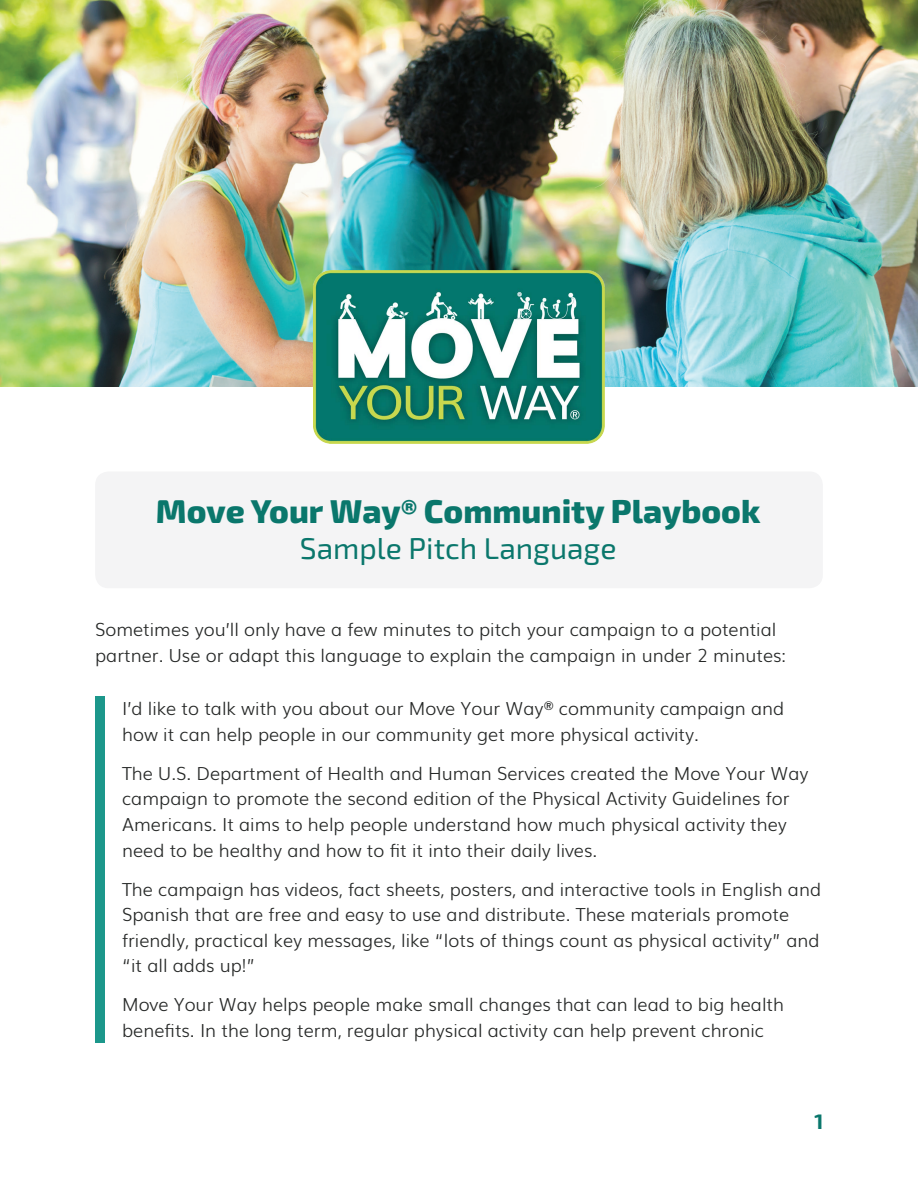
<style>
.page{position:relative;width:918px;height:1188px;background:#fff}
.page>*{position:absolute;margin:0;border:0;box-sizing:border-box;transform-origin:0 0}
.t1{font:800 33px "Exo 2";color:#0a776c}
.t2{font:30px "Exo 2";color:#0a776c}
.t3{font:700 21px "Exo 2";color:#0a776c}
.t4{font:300 18px/25.5px "Muli";color:#252726}
</style>
<div class="page">
<div style="left:95px;top:471px;width:728px;height:117px;background:#f4f4f5;border-radius:14px"></div>
<img style="left:0;top:0;width:918px;height:387px">
<img style="left:314px;top:271px;width:290px;height:173px">
<div style="left:95px;top:696px;width:10px;height:347px;background:#1c978b"></div>
<h1 class="t1" style="left:156px;top:485px;width:606px">Move Your Way® Community Playbook</h1>
<h1 class="t2" style="left:300px;top:528px;width:318px">Sample Pitch Language</h1>
<p class="t4" style="left:95px;top:616px;width:692px">Sometimes you’ll only have a few minutes to pitch your campaign to a potential partner. Use or adapt this language to explain the campaign in under 2 minutes:</p>
<p class="t4" style="left:122px;top:695px;width:664px">I’d like to talk with you about our Move Your Way<sup>®</sup> community campaign and how it can help people in our community get more physical activity.</p>
<p class="t4" style="left:122px;top:759px;width:688px">The U.S. Department of Health and Human Services created the Move Your Way campaign to promote the second edition of the Physical Activity Guidelines for Americans. It aims to help people understand how much physical activity they need to be healthy and how to fit it into their daily lives.</p>
<p class="t4" style="left:122px;top:875px;width:700px">The campaign has videos, fact sheets, posters, and interactive tools in English and Spanish that are free and easy to use and distribute. These materials promote friendly, practical key messages, like “lots of things count as physical activity” and “it all adds up!”</p>
<p class="t4" style="left:122px;top:990px;width:663px">Move Your Way helps people make small changes that can lead to big health benefits. In the long term, regular physical activity can help prevent chronic</p>
<p class="t3" style="left:814px;top:1106px;width:11px">1</p>
</div>
